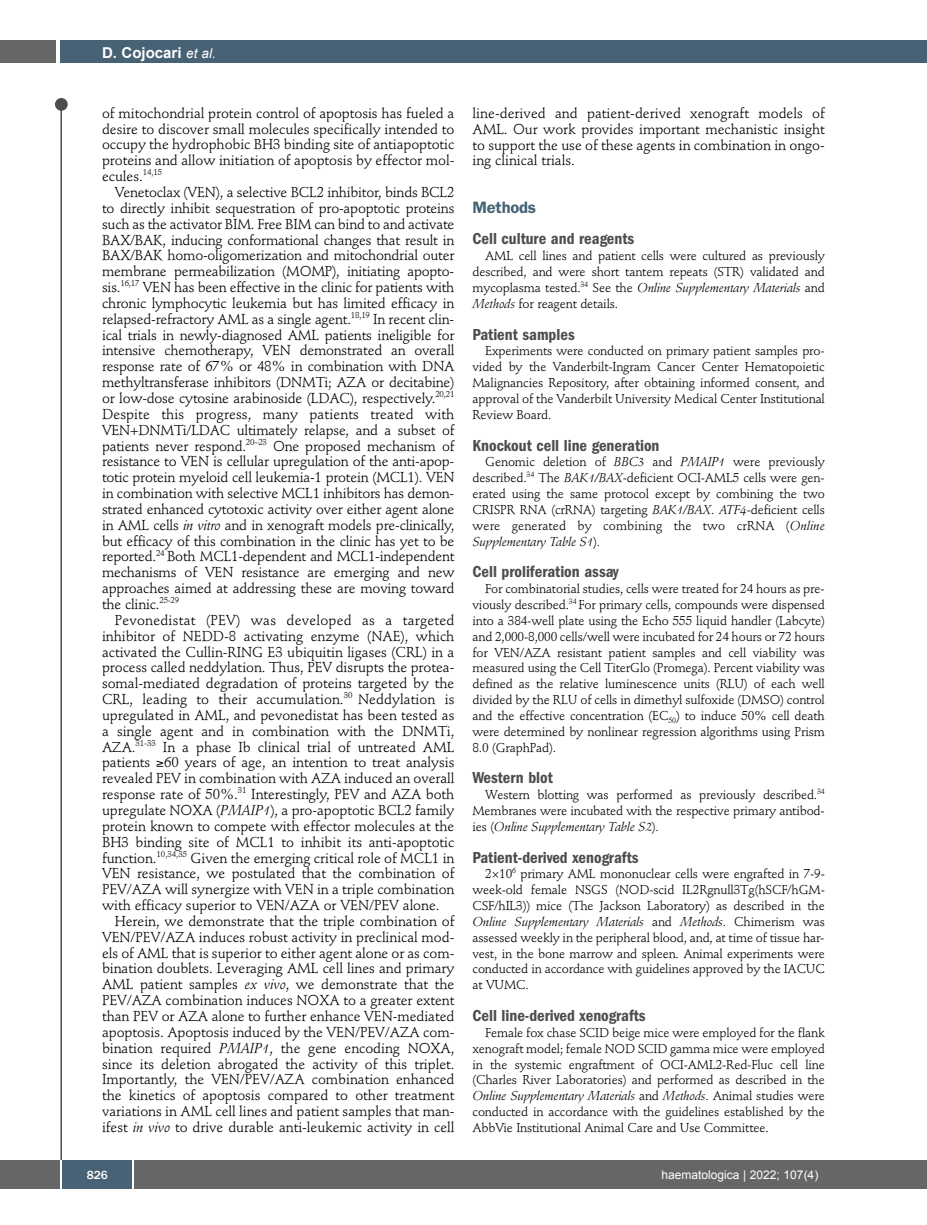
<style>
.page{position:relative;width:927px;height:1225px;background:#fff}
.page>*{position:absolute;margin:0;border:0;box-sizing:border-box;transform-origin:0 0}
.t1{font:600 condensed 16.5px "Franklin Gothic";color:#4d4d4d}
.t2{font:600 16.5px "Franklin Gothic";letter-spacing:-.01em;color:#466274}
.t3{font:700 15px "Arial";color:#fff}
.t4{font:14.25px/15.9px "Stempel Schneidler";letter-spacing:-.005em;color:#000;text-align:justify}
.t5{font:12.75px/15.9px "Stempel Schneidler";letter-spacing:-.015em;color:#000;text-align:justify}
.t6{font:12px "Arial";color:#fff}
.t7{font:500 12px "Franklin Gothic";color:#fff}
.s1{font-weight:400;font-style:italic;font-size:13.5px}
.s2{font-style:italic}
</style>
<div class="page">
<div style="left:911px;top:40px;width:16px;height:22px;background:#466274"></div>
<div style="left:910px;top:1160px;width:17px;height:28px;background:#666"></div>
<div style="left:55px;top:98px;width:13px;height:13px;background:#4d4d4d;border-radius:50%"></div>
<hr style="left:60px;top:101px;width:2px;height:1061px;background:#4d4d4d">
<div style="left:60px;top:40px;width:852px;height:22px;background:#466274"></div>
<div style="left:0;top:40px;width:56px;height:22px;background:#666"></div>
<div style="left:0;top:1160px;width:911px;height:28px;background:#666"></div>
<div style="left:62px;top:1160px;width:71px;height:28px;background:#466274"></div>
<hr style="left:60px;top:1160px;width:2px;height:28px;background:#fff">
<svg style="left:133px;top:1160px;width:1px;height:28px"></svg>
<p class="t3" style="left:102px;top:44px;width:115px">D. Cojocari <span class="s1">et al.</span></p>
<p class="t4" style="left:102px;top:106px;width:354px">of mitochondrial protein control of apoptosis has fueled a desire to discover small molecules specifically intended to occupy the hydrophobic BH3 binding site of antiapoptotic proteins and allow initiation of apoptosis by effector mol&shy;ecules.<sup>14,15</sup></p>
<p class="t4" style="left:102px;top:186px;width:354px;text-indent:13px">Venetoclax (VEN), a selective BCL2 inhibitor, binds BCL2 to directly inhibit sequestration of pro-apoptotic proteins such as the activator BIM. Free BIM can bind to and activate BAX/BAK, inducing conformational changes that result in BAX/BAK homo-oligomerization and mitochondrial outer membrane permeabilization (MOMP), initiating apopto&shy;sis.<sup>16,17</sup> VEN has been effective in the clinic for patients with chronic lymphocytic leukemia but has limited efficacy in relapsed-refractory AML as a single agent.<sup>18,19</sup> In recent clin&shy;ical trials in newly-diagnosed AML patients ineligible for intensive chemotherapy, VEN demonstrated an overall response rate of 67% or 48% in combination with DNA methyltransferase inhibitors (DNMTi; AZA or decitabine) or low-dose cytosine arabinoside (LDAC), respectively.<sup>20,21<br></sup>Despite this progress, many patients treated with VEN+DNMTi/LDAC ultimately relapse, and a subset of patients never respond.<sup>20–23</sup> One proposed mechanism of resistance to VEN is cellular upregulation of the anti-apop&shy;totic protein myeloid cell leukemia-1 protein (MCL1). VEN in combination with selective MCL1 inhibitors has demon&shy;strated enhanced cytotoxic activity over either agent alone in AML cells <span class="s2">in vitro</span> and in xenograft models pre-clinically, but efficacy of this combination in the clinic has yet to be reported.<sup>24</sup> Both MCL1-dependent and MCL1-independent mechanisms of VEN resistance are emerging and new approaches aimed at addressing these are moving toward the clinic.<sup>25-29</sup></p>
<p class="t4" style="left:102px;top:613px;width:354px;text-indent:13px">Pevonedistat (PEV) was developed as a targeted inhibitor of NEDD-8 activating enzyme (NAE), which activated the Cullin-RING E3 ubiquitin ligases (CRL) in a process called neddylation. Thus, PEV disrupts the protea&shy;somal-mediated degradation of proteins targeted by the CRL, leading to their accumulation.<sup>30</sup> Neddylation is upregulated in AML, and pevonedistat has been tested as a single agent and in combination with the DNMTi, AZA.<sup>31-33</sup> In a phase Ib clinical trial of untreated AML patients ≥60 years of age, an intention to treat analysis revealed PEV in combination with AZA induced an overall response rate of 50%.<sup>31</sup> Interestingly, PEV and AZA both upregulate NOXA (<span class="s2">PMAIP1</span>), a pro-apoptotic BCL2 family protein known to compete with effector molecules at the BH3 binding site of MCL1 to inhibit its anti-apoptotic function.<sup>10,34,35</sup> Given the emerging critical role of MCL1 in VEN resistance, we postulated that the combination of PEV/AZA will synergize with VEN in a triple combination with efficacy superior to VEN/AZA or VEN/PEV alone.</p>
<p class="t4" style="left:102px;top:914px;width:354px;text-indent:13px">Herein, we demonstrate that the triple combination of VEN/PEV/AZA induces robust activity in preclinical mod&shy;els of AML that is superior to either agent alone or as com&shy;bination doublets. Leveraging AML cell lines and primary AML patient samples <span class="s2">ex vivo</span>, we demonstrate that the PEV/AZA combination induces NOXA to a greater extent than PEV or AZA alone to further enhance VEN-mediated apoptosis. Apoptosis induced by the VEN/PEV/AZA com&shy;bination required <span class="s2">PMAIP1</span>, the gene encoding NOXA, since its deletion abrogated the activity of this triplet.<br>Importantly, the VEN/PEV/AZA combination enhanced the kinetics of apoptosis compared to other treatment variations in AML cell lines and patient samples that man&shy;ifest <span class="s2">in vivo</span> to drive durable anti-leukemic activity in cell</p>
<p class="t4" style="left:472px;top:106px;width:354px">line-derived and patient-derived xenograft models of AML. Our work provides important mechanistic insight to support the use of these agents in combination in ongo&shy;ing clinical trials.</p>
<p class="t2" style="left:472px;top:202px;width:65px">Methods</p>
<p class="t1" style="left:472px;top:233px;width:163px">Cell culture and reagents</p>
<p class="t5" style="left:472px;top:249px;width:354px;text-indent:13px">AML cell lines and patient cells were cultured as previously described, and were short tantem repeats (STR) validated and mycoplasma tested.<sup>34</sup> See the <span class="s2">Online Supplementary Materials</span> and <span class="s2">Methods</span> for reagent details.</p>
<p class="t1" style="left:472px;top:328px;width:104px">Patient samples</p>
<p class="t5" style="left:472px;top:344px;width:354px;text-indent:13px">Experiments were conducted on primary patient samples pro&shy;vided by the Vanderbilt-Ingram Cancer Center Hematopoietic Malignancies Repository, after obtaining informed consent, and approval of the Vanderbilt University Medical Center Institutional Review Board.</p>
<p class="t1" style="left:472px;top:439px;width:188px">Knockout cell line generation</p>
<p class="t5" style="left:472px;top:455px;width:354px;text-indent:13px">Genomic deletion of <span class="s2">BBC3</span> and <span class="s2">PMAIP1</span> were previously described.<sup>34</sup> The <span class="s2">BAK1/BAX</span>-deficient OCI-AML5 cells were gen&shy;erated using the same protocol except by combining the two CRISPR RNA (crRNA) targeting <span class="s2">BAK1/BAX</span>. <span class="s2">ATF4</span>-deficient cells were generated by combining the two crRNA (<span class="s2">Online Supplementary Table S1</span>).</p>
<p class="t1" style="left:472px;top:566px;width:148px">Cell proliferation assay</p>
<p class="t5" style="left:472px;top:582px;width:354px;text-indent:13px">For combinatorial studies, cells were treated for 24 hours as pre&shy;viously described.<sup>34</sup> For primary cells, compounds were dispensed into a 384-well plate using the Echo 555 liquid handler (Labcyte) and 2,000-8,000 cells/well were incubated for 24 hours or 72 hours for VEN/AZA resistant patient samples and cell viability was measured using the Cell TiterGlo (Promega). Percent viability was defined as the relative luminescence units (RLU) of each well divided by the RLU of cells in dimethyl sulfoxide (DMSO) control and the effective concentration (EC<sub>50</sub>) to induce 50% cell death were determined by nonlinear regression algorithms using Prism 8.0 (GraphPad).</p>
<p class="t1" style="left:472px;top:772px;width:82px">Western blot</p>
<p class="t5" style="left:472px;top:788px;width:354px;text-indent:13px">Western blotting was performed as previously described.<sup>34<br></sup>Membranes were incubated with the respective primary antibod&shy;ies (<span class="s2">Online Supplementary Table S2</span>).</p>
<p class="t1" style="left:472px;top:851px;width:167px">Patient-derived xenografts</p>
<p class="t5" style="left:472px;top:867px;width:354px;text-indent:13px">2×10<sup>6</sup> primary AML mononuclear cells were engrafted in 7-9- week-old female NSGS (NOD-scid IL2Rgnull3Tg(hSCF/hGM-CSF/hIL3)) mice (The Jackson Laboratory) as described in the <span class="s2">Online Supplementary Materials</span> and <span class="s2">Methods</span>. Chimerism was assessed weekly in the peripheral blood, and, at time of tissue har&shy;vest, in the bone marrow and spleen. Animal experiments were conducted in accordance with guidelines approved by the IACUC at VUMC.</p>
<p class="t1" style="left:472px;top:1010px;width:175px">Cell line-derived xenografts</p>
<p class="t5" style="left:472px;top:1025px;width:354px;text-indent:13px">Female fox chase SCID beige mice were employed for the flank xenograft model; female NOD SCID gamma mice were employed in the systemic engraftment of OCI-AML2-Red-Fluc cell line (Charles River Laboratories) and performed as described in the <span class="s2">Online Supplementary Materials</span> and <span class="s2">Methods</span>. Animal studies were conducted in accordance with the guidelines established by the AbbVie Institutional Animal Care and Use Committee.</p>
<p class="t7" style="left:87px;top:1167px;width:23px">826</p>
<p class="t6" style="left:661px;top:1168px;width:158px">haematologica | 2022; 107(4)</p>
</div>
